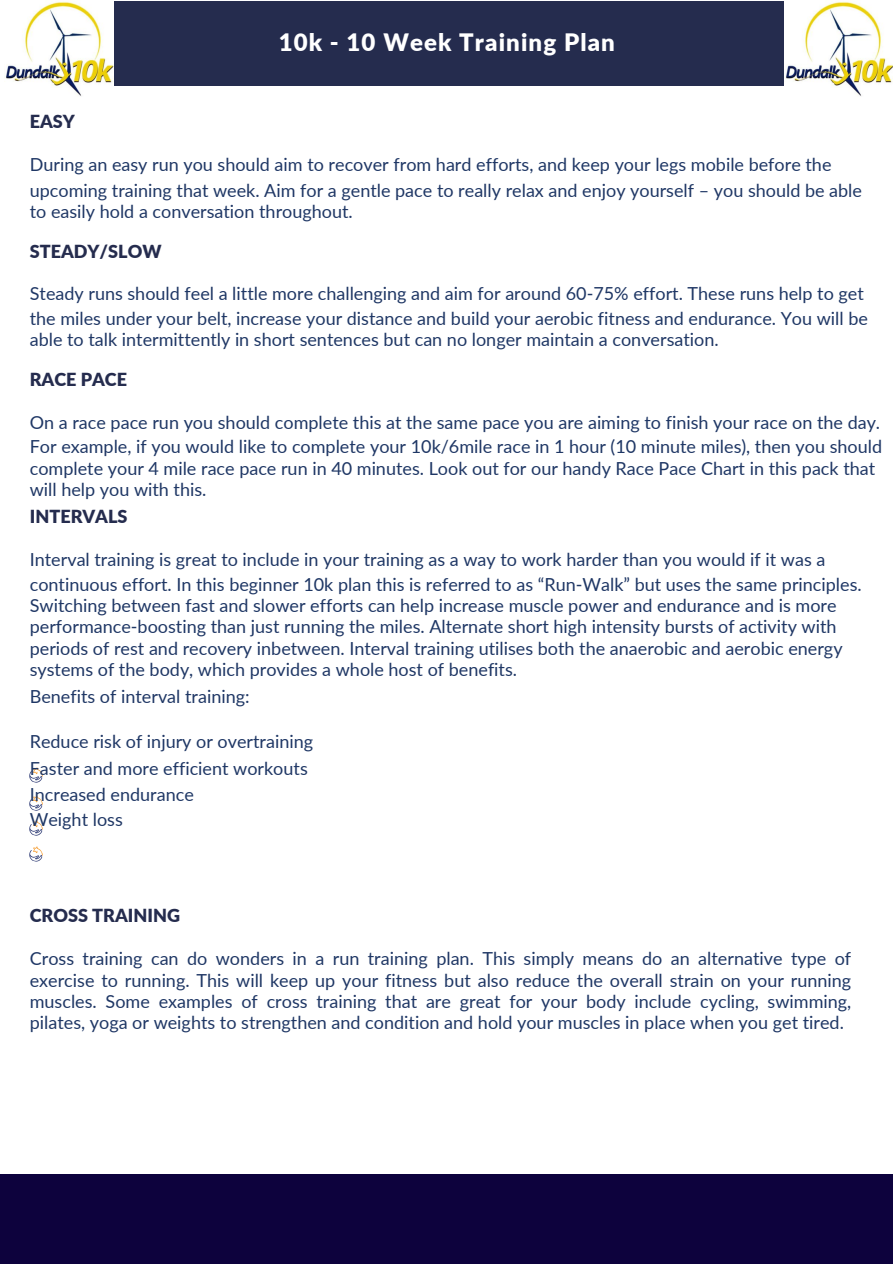
<style>
.page{position:relative;width:893px;height:1264px;background:#fff}
.page>*{position:absolute;margin:0;border:0;box-sizing:border-box;transform-origin:0 0}
.t1{font:900 24px "Lato";letter-spacing:.045em;color:#fff}
.t2{font:18px/21.3px "Lato";color:#1f3765;text-align:justify}
.t3{font:900 18px "Lato";color:#252c4e}
</style>
<div class="page">
<svg style="left:29px;top:767px;width:14px;height:15px"></svg>
<svg style="left:29px;top:795px;width:14px;height:15px"></svg>
<svg style="left:29px;top:820px;width:14px;height:15px"></svg>
<svg style="left:29px;top:846px;width:14px;height:15px"></svg>
<div style="left:7px;top:1px;width:885px;height:84px;background:#252c4e"></div>
<img style="left:4px;top:1px;width:110px;height:95px">
<img style="left:784px;top:1px;width:108px;height:95px">
<div style="left:0;top:1174px;width:892px;height:89px;background:#0d023d"></div>
<h1 class="t1" style="left:278px;top:28px;width:338px">10k - 10 Week Training Plan</h1>
<p class="t3" style="left:30px;top:110px;width:47px">EASY</p>
<p class="t2" style="left:30px;top:153px;width:803px">During an easy run you should aim to recover from hard efforts, and keep your legs mobile before the</p>
<p class="t2" style="left:30px;top:179px;width:833px">upcoming training that week. Aim for a gentle pace to really relax and enjoy yourself – you should be able</p>
<p class="t2" style="left:30px;top:200px;width:324px">to easily hold a conversation throughout.</p>
<p class="t3" style="left:30px;top:240px;width:133px">STEADY/SLOW</p>
<p class="t2" style="left:30px;top:283px;width:835px">Steady runs should feel a little more challenging and aim for around 60-75% effort. These runs help to get</p>
<p class="t2" style="left:30px;top:307px;width:839px">the miles under your belt, increase your distance and build your aerobic fitness and endurance. You will be</p>
<p class="t2" style="left:30px;top:329px;width:690px">able to talk intermittently in short sentences but can no longer maintain a conversation.</p>
<p class="t3" style="left:30px;top:368px;width:99px">RACE PACE</p>
<p class="t2" style="left:30px;top:411px;width:851px">On a race pace run you should complete this at the same pace you are aiming to finish your race on the day.</p>
<p class="t2" style="left:30px;top:436px;width:853px">For example, if you would like to complete your 10k/6mile race in 1 hour (10 minute miles), then you should</p>
<p class="t2" style="left:30px;top:457px;width:846px">complete your 4 mile race pace run in 40 minutes. Look out for our handy Race Pace Chart in this pack that</p>
<p class="t2" style="left:30px;top:478px;width:178px">will help you with this.</p>
<p class="t3" style="left:30px;top:505px;width:99px">INTERVALS</p>
<p class="t2" style="left:30px;top:548px;width:797px">Interval training is great to include in your training as a way to work harder than you would if it was a</p>
<p class="t2" style="left:30px;top:573px;width:833px">continuous effort. In this beginner 10k plan this is referred to as “Run-Walk” but uses the same principles.</p>
<p class="t2" style="left:30px;top:594px;width:808px">Switching between fast and slower efforts can help increase muscle power and endurance and is more</p>
<p class="t2" style="left:30px;top:616px;width:808px">performance-boosting than just running the miles. Alternate short high intensity bursts of activity with</p>
<p class="t2" style="left:30px;top:637px;width:814px">periods of rest and recovery inbetween. Interval training utilises both the anaerobic and aerobic energy</p>
<p class="t2" style="left:30px;top:658px;width:489px">systems of the body, which provides a whole host of benefits.</p>
<p class="t2" style="left:30px;top:685px;width:221px">Benefits of interval training:</p>
<p class="t2" style="left:30px;top:730px;width:285px">Reduce risk of injury or overtraining</p>
<p class="t2" style="left:30px;top:757px;width:279px">Faster and more efficient workouts</p>
<p class="t2" style="left:30px;top:783px;width:165px">Increased endurance</p>
<p class="t2" style="left:30px;top:808px;width:94px">Weight loss</p>
<p class="t3" style="left:30px;top:904px;width:152px">CROSS TRAINING</p>
<p class="t2" style="left:30px;top:947px;width:823px">Cross training can do wonders in a run training plan. This simply means do an alternative type of exercise to running. This will keep up your fitness but also reduce the overall strain on your running muscles. Some examples of cross training that are great for your body include cycling, swimming, pilates, yoga or weights to strengthen and condition and hold your muscles in place when you get tired.</p>
</div>
